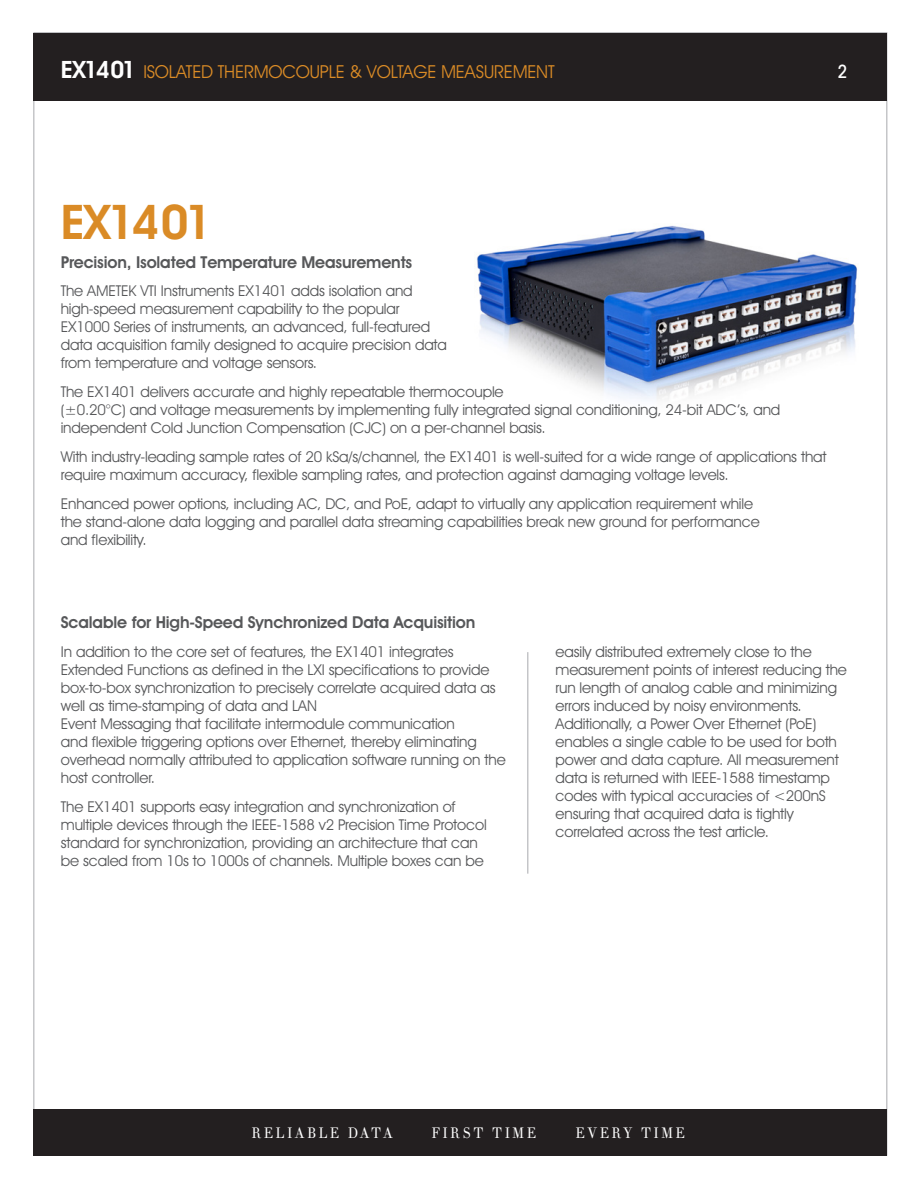
<style>
.page{position:relative;width:918px;height:1188px;background:#fff}
.page>*{position:absolute;margin:0;border:0;box-sizing:border-box;transform-origin:0 0}
.t1{font:600 48px "Avant Garde IT Cby BT";letter-spacing:-.07em;color:#da8b26}
.t2{font:18px "Avant Garde IT Cby BT";letter-spacing:-.01em;color:#da8b26}
.t3{font:500 condensed 18px "ITC Avant Garde Std";color:#fff}
.t4{font:600 16.5px "Avant Garde IT Cby BT";letter-spacing:-.01em;color:#57585a}
.t5{font:15px/18px "Avant Garde IT Cby BT";letter-spacing:-.01em;color:#57585a}
.t6{font:15px "Theano Didot";letter-spacing:.18em;color:#fff;scale:.9 1}
.s1{font-weight:600;font-size:24px;color:#fff}
</style>
<div class="page">
<div style="left:34px;top:1109px;width:853px;height:47px;background:#231f20"></div>
<div style="left:34px;top:33px;width:853px;height:67px;background:#231f20"></div>
<img style="left:476px;top:225px;width:382px;height:175px">
<hr style="left:527px;top:652px;width:1px;height:222px;background:#a8a9ad">
<p class="t2" style="left:61px;top:61px;width:495px"><span class="s1">EX1401</span> ISOLATED THERMOCOUPLE &amp; VOLTAGE MEASUREMENT</p>
<p class="t3" style="left:838px;top:61px;width:11px">2</p>
<p class="t1" style="left:61px;top:193px;width:153px">EX1401</p>
<p class="t4" style="left:61px;top:252px;width:353px">Precision, Isolated Temperature Measurements</p>
<p class="t5" style="left:61px;top:282px;width:388px">The AMETEK VTI Instruments EX1401 adds isolation and high-speed measurement capability to the popular EX1000 Series of instruments, an advanced, full-featured data acquisition family designed to acquire precision data from temperature and voltage sensors.</p>
<p class="t5" style="left:61px;top:383px;width:721px">The EX1401 delivers accurate and highly repeatable thermocouple<br>(±0.20°C) and voltage measurements by implementing fully integrated signal conditioning, 24-bit ADC’s, and independent Cold Junction Compensation (CJC) on a per-channel basis.</p>
<p class="t5" style="left:61px;top:448px;width:767px">With industry-leading sample rates of 20 kSa/s/channel, the EX1401 is well-suited for a wide range of applications that require maximum accuracy, flexible sampling rates, and protection against damaging voltage levels.</p>
<p class="t5" style="left:61px;top:494px;width:701px">Enhanced power options, including AC, DC, and PoE, adapt to virtually any application requirement while the stand-alone data logging and parallel data streaming capabilities break new ground for performance and flexibility.</p>
<p class="t4" style="left:61px;top:612px;width:416px">Scalable for High-Speed Synchronized Data Acquisition</p>
<p class="t5" style="left:61px;top:643px;width:446px">In addition to the core set of features, the EX1401 integrates Extended Functions as defined in the LXI specifications to provide box-to-box synchronization to precisely correlate acquired data as well as time-stamping of data and LAN<br>Event Messaging that facilitate intermodule communication<br>and flexible triggering options over Ethernet, thereby eliminating overhead normally attributed to application software running on the host controller.</p>
<p class="t5" style="left:61px;top:797px;width:427px">The EX1401 supports easy integration and synchronization of multiple devices through the IEEE-1588 v2 Precision Time Protocol standard for synchronization, providing an architecture that can be scaled from 10s to 1000s of channels. Multiple boxes can be</p>
<p class="t5" style="left:556px;top:642px;width:293px">easily distributed extremely close to the measurement points of interest reducing the run length of analog cable and minimizing errors induced by noisy environments.<br>Additionally, a Power Over Ethernet (PoE) enables a single cable to be used for both power and data capture. All measurement data is returned with IEEE-1588 timestamp codes with typical accuracies of &lt;200nS ensuring that acquired data is tightly correlated across the test article.</p>
<p class="t6" style="left:251px;top:1123px;width:159px">RELIABLE DATA</p>
<p class="t6" style="left:431px;top:1123px;width:118px">FIRST TIME</p>
<p class="t6" style="left:575px;top:1123px;width:123px">EVERY TIME</p>
</div>
